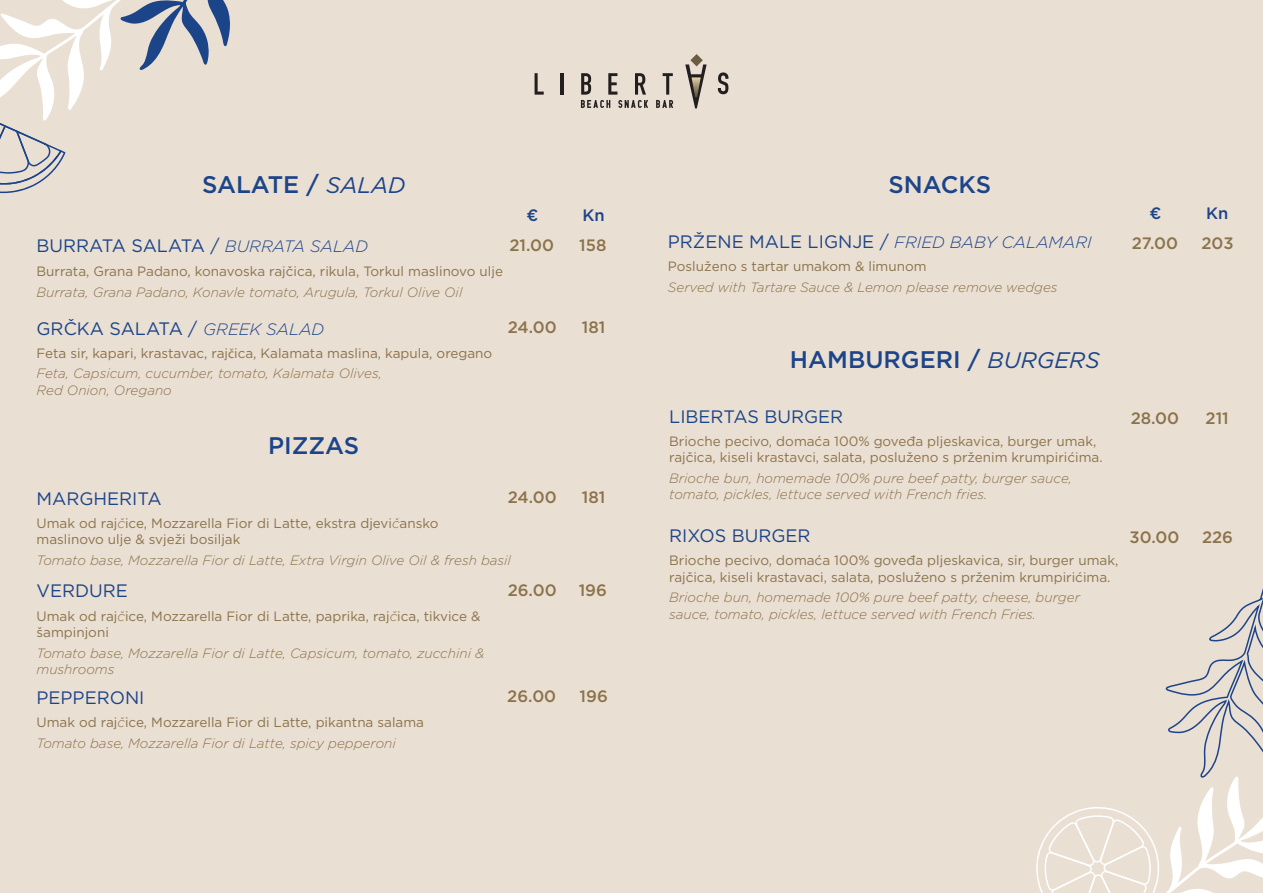
<style>
.page{position:relative;width:1263px;height:893px;background:#eadfd3}
.page>*{position:absolute;margin:0;border:0;box-sizing:border-box;transform-origin:0 0}
.t1{font:500 24px "Gotham";color:#1c4489}
.t2{font:18px "Gotham";color:#1c4489}
.t3{font:18px "Gotham";color:#1c4489}
.t4{font:500 16.5px "Gotham";color:#8b734b}
.t5{font:500 16.5px "Gotham";color:#1c4489}
.t6{font:italic 300 13.5px/16.2px "Gotham";color:#8b734b}
.t7{font:13.5px/16.2px "Gotham";color:#8b734b}
.t8{font:13.5px/16.2px "Gotham";color:#8b734b}
.s1{font-weight:400;font-style:italic;font-size:22.5px}
.s2{font-weight:300;font-style:italic;font-size:16.5px}
.s3{font-family:"Myriad Pro"}
.s4{font-weight:300;font-style:italic}
</style>
<div class="page">
<svg style="left:1036px;top:588px;width:227px;height:305px"></svg>
<svg style="left:0;top:0;width:230px;height:194px"></svg>
<svg style="left:656px;top:73px;width:17px;height:35px"></svg>
<svg style="left:534px;top:73px;width:10px;height:22px"></svg>
<hr style="left:561px;top:73px;width:3px;height:22px;background:#231f20">
<svg style="left:581px;top:73px;width:67px;height:35px"></svg>
<svg style="left:718px;top:72px;width:10px;height:22px"></svg>
<svg style="left:685px;top:54px;width:21px;height:54px"></svg>
<h1 class="t1" style="left:202px;top:169px;width:205px">SALATE / <span class="s1">SALAD</span></h1>
<p class="t5" style="left:526px;top:204px;width:13px">€</p>
<p class="t5" style="left:582px;top:204px;width:24px">Kn</p>
<h2 class="t3" style="left:37px;top:236px;width:333px">BURRATA SALATA / <span class="s2">BURRATA SALAD</span></h2>
<p class="t8" style="left:37px;top:263px;width:468px">Burrata, Grana Padano, konavoska rajčica, rikula, Torkul maslinovo ulje</p>
<p class="t6" style="left:37px;top:283px;width:427px">Burrata, Grana Padano, Konavle tomato, Arugula, Torkul Olive Oil</p>
<p class="t4" style="left:509px;top:235px;width:46px">21.00</p>
<p class="t4" style="left:579px;top:235px;width:29px">158</p>
<h1 class="t1" style="left:888px;top:169px;width:104px">SNACKS</h1>
<h2 class="t2" style="left:668px;top:230px;width:425px">PRŽENE MALE LIGNJE / <span class="s2">FRIED BABY CALAMARI</span></h2>
<p class="t7" style="left:668px;top:258px;width:260px">Posluženo s tartar umakom &amp; limunom</p>
<p class="t6" style="left:668px;top:279px;width:391px">Served with Tartare Sauce &amp; Lemon please remove wedges</p>
<p class="t5" style="left:1149px;top:202px;width:13px">€</p>
<p class="t4" style="left:1132px;top:232px;width:48px">27.00</p>
<p class="t5" style="left:1206px;top:202px;width:24px">Kn</p>
<p class="t4" style="left:1201px;top:232px;width:34px">203</p>
<h2 class="t2" style="left:37px;top:317px;width:289px">GRČKA SALATA / <span class="s2">GREEK SALAD</span></h2>
<p class="t7" style="left:37px;top:342px;width:457px;line-height:20.7px">Feta sir, kapari, krastavac, raj<span class="s3">č</span>ica, Kalamata maslina, kapula, oregano<br><span class="s4">Feta, Capsicum, cucumber, tomato, Kalamata Olives,</span></p>
<p class="t6" style="left:37px;top:381px;width:137px">Red Onion, Oregano</p>
<p class="t4" style="left:508px;top:316px;width:51px">24.00</p>
<p class="t4" style="left:582px;top:316px;width:25px">181</p>
<h1 class="t1" style="left:268px;top:430px;width:93px">PIZZAS</h1>
<h2 class="t2" style="left:37px;top:487px;width:127px">MARGHERITA</h2>
<p class="t7" style="left:37px;top:515px;width:403px">Umak od raj<span class="s4">č</span>ice, Mozzarella Fior di Latte, ekstra djevi<span class="s4">č</span>ansko maslinovo ulje &amp; svježi bosiljak</p>
<p class="t6" style="left:37px;top:552px;width:476px">Tomato base, Mozzarella Fior di Latte, Extra Virgin Olive Oil &amp; fresh basil</p>
<p class="t4" style="left:508px;top:487px;width:51px">24.00</p>
<p class="t4" style="left:582px;top:487px;width:25px">181</p>
<h2 class="t2" style="left:37px;top:579px;width:93px">VERDURE</h2>
<p class="t7" style="left:37px;top:608px;width:445px">Umak od raj<span class="s4">č</span>ice, Mozzarella Fior di Latte, paprika, raj<span class="s4">č</span>ica, tikvice &amp; šampinjoni</p>
<p class="t6" style="left:37px;top:644px;width:449px">Tomato base, Mozzarella Fior di Latte, Capsicum, tomato, zucchini &amp; mushrooms</p>
<p class="t4" style="left:508px;top:580px;width:50px">26.00</p>
<p class="t4" style="left:579px;top:580px;width:30px">196</p>
<h1 class="t1" style="left:790px;top:343px;width:311px">HAMBURGERI / <span class="s1">BURGERS</span></h1>
<h2 class="t2" style="left:669px;top:405px;width:176px">LIBERTAS BURGER</h2>
<p class="t8" style="left:669px;top:433px;width:435px">Brioche pecivo, domaća 100% goveđa pljeskavica, burger umak, rajčica, kiseli krastavci, salata, posluženo s prženim krumpirićima.</p>
<p class="t6" style="left:669px;top:470px;width:404px">Brioche bun, homemade 100% pure beef patty, burger sauce, tomato, pickles, lettuce served with French fries.</p>
<h2 class="t2" style="left:669px;top:524px;width:143px">RIXOS BURGER</h2>
<p class="t8" style="left:669px;top:552px;width:451px">Brioche pecivo, domaća 100% goveđa pljeskavica, sir, burger umak, rajčica, kiseli krastavaci, salata, posluženo s prženim krumpirićima.</p>
<p class="t6" style="left:669px;top:589px;width:412px">Brioche bun, homemade 100% pure beef patty, cheese, burger sauce, tomato, pickles, lettuce served with French Fries.</p>
<p class="t4" style="left:1131px;top:407px;width:50px">28.00</p>
<p class="t4" style="left:1129px;top:526px;width:51px">30.00</p>
<p class="t4" style="left:1205px;top:407px;width:25px">211</p>
<p class="t4" style="left:1202px;top:526px;width:33px">226</p>
<h2 class="t3" style="left:37px;top:687px;width:109px">PEPPERONI</h2>
<p class="t7" style="left:37px;top:712px;width:389px;line-height:20.7px">Umak od raj<span class="s4">č</span>ice, Mozzarella Fior di Latte, pikantna salama<br><span class="s4">Tomato base, Mozzarella Fior di Latte, spicy pepperoni</span></p>
<p class="t4" style="left:507px;top:686px;width:50px">26.00</p>
<p class="t4" style="left:580px;top:686px;width:30px">196</p>
</div>
